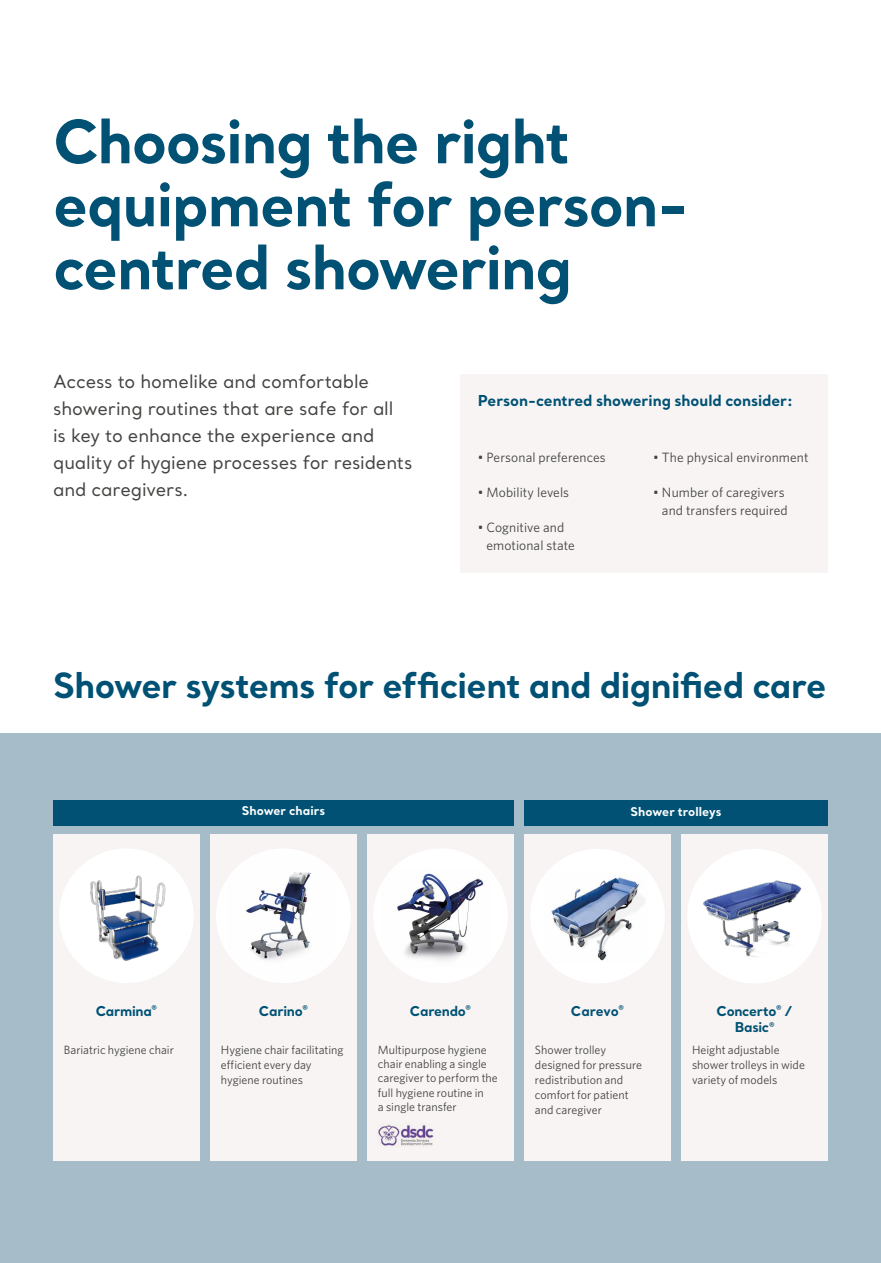
<style>
.page{position:relative;width:881px;height:1263px;background:#fff}
.page>*{position:absolute;margin:0;border:0;box-sizing:border-box;transform-origin:0 0}
.t1{font:700 59.25px/63px "Santral";letter-spacing:-.02em;color:#005174}
.t2{font:700 34.5px "Santral";letter-spacing:-.02em;color:#005174}
.t3{font:18px/27px "Santral";letter-spacing:-.01em;color:#434341}
.t4{font:700 15px "Santral";letter-spacing:-.005em;color:#005174}
.t5{font:13.5px/18px "Whitney";letter-spacing:.01em;color:#434341}
.t6{font:700 13.5px/16.2px "Santral";letter-spacing:-.02em;color:#005174;text-align:center}
.t7{font:12px/15px "Whitney HTF";color:#434341}
.t8{font:700 12px "Santral";letter-spacing:.005em;color:#fff}
</style>
<div class="page">
<div style="left:0;top:733px;width:880px;height:530px;background:#a7bcc9"></div>
<div style="left:53px;top:800px;width:460px;height:26px;background:#005174"></div>
<div style="left:524px;top:800px;width:303px;height:26px;background:#005174"></div>
<div style="left:460px;top:375px;width:367px;height:198px;background:#f7f4f3"></div>
<div style="left:210px;top:834px;width:146px;height:327px;background:#f7f4f3"></div>
<div style="left:216px;top:848px;width:134px;height:135px;background:#fff;border-radius:50%"></div>
<img style="left:240px;top:855px;width:96px;height:114px">
<div style="left:524px;top:834px;width:146px;height:327px;background:#f7f4f3"></div>
<div style="left:530px;top:849px;width:134px;height:134px;background:#fff;border-radius:50%"></div>
<img style="left:550px;top:870px;width:97px;height:92px">
<div style="left:681px;top:834px;width:146px;height:327px;background:#f7f4f3"></div>
<div style="left:687px;top:849px;width:134px;height:134px;background:#fff;border-radius:50%"></div>
<img style="left:702px;top:880px;width:119px;height:77px">
<div style="left:367px;top:834px;width:146px;height:327px;background:#f7f4f3"></div>
<div style="left:373px;top:848px;width:134px;height:135px;background:#fff;border-radius:50%"></div>
<img style="left:397px;top:873px;width:87px;height:88px">
<img style="left:378px;top:1123px;width:55px;height:23px">
<div style="left:53px;top:834px;width:146px;height:327px;background:#f7f4f3"></div>
<div style="left:59px;top:848px;width:135px;height:135px;background:#fff;border-radius:50%"></div>
<img style="left:90px;top:875px;width:92px;height:86px">
<h1 class="t1" style="left:53px;top:108px;width:636px">Choosing the right equipment for person&shy;centred showering</h1>
<h3 class="t3" style="left:53px;top:368px;width:361px">Access to homelike and comfortable showering routines that are safe for all<br>is key to enhance the experience and quality of hygiene processes for residents and caregivers.</h3>
<p class="t4" style="left:477px;top:390px;width:317px">Person-centred showering should consider:</p>
<p class="t5" style="left:477px;top:447px;width:130px">• Personal preferences</p>
<p class="t5" style="left:477px;top:482px;width:93px">• Mobility levels</p>
<p class="t5" style="left:486px;top:517px;width:90px;text-indent:-9px">• Cognitive and emotional state</p>
<p class="t5" style="left:653px;top:447px;width:157px">• The physical environment</p>
<p class="t5" style="left:653px;top:482px;width:136px;text-align:right">• Number of caregivers and transfers required</p>
<h2 class="t2" style="left:53px;top:662px;width:774px">Shower systems for efficient and dignified care</h2>
<p class="t8" style="left:242px;top:802px;width:85px">Shower chairs</p>
<p class="t8" style="left:630px;top:803px;width:92px">Shower trolleys</p>
<p class="t6" style="left:96px;top:1002px;width:63px">Carmina<sup>®</sup></p>
<p class="t7" style="left:64px;top:1042px;width:111px">Bariatric hygiene chair</p>
<p class="t6" style="left:259px;top:1002px;width:50px">Carino<sup>®</sup></p>
<p class="t7" style="left:221px;top:1042px;width:124px">Hygiene chair facilitating efficient every day hygiene routines</p>
<p class="t6" style="left:410px;top:1002px;width:62px">Carendo<sup>®</sup></p>
<p class="t7" style="left:378px;top:1042px;width:121px;line-height:14.4px">Multipurpose hygiene chair enabling a single caregiver to perform the full hygiene routine in<br>a single transfer</p>
<p class="t6" style="left:570px;top:1002px;width:55px">Carevo<sup>®</sup></p>
<p class="t7" style="left:534px;top:1042px;width:108px">Shower trolley designed for pressure redistribution and comfort for patient and caregiver</p>
<p class="t6" style="left:716px;top:1002px;width:78px">Concerto<sup>®</sup> /<br>Basic<sup>®</sup></p>
<p class="t7" style="left:691px;top:1042px;width:114px">Height adjustable shower trolleys in wide variety of models</p>
</div>
